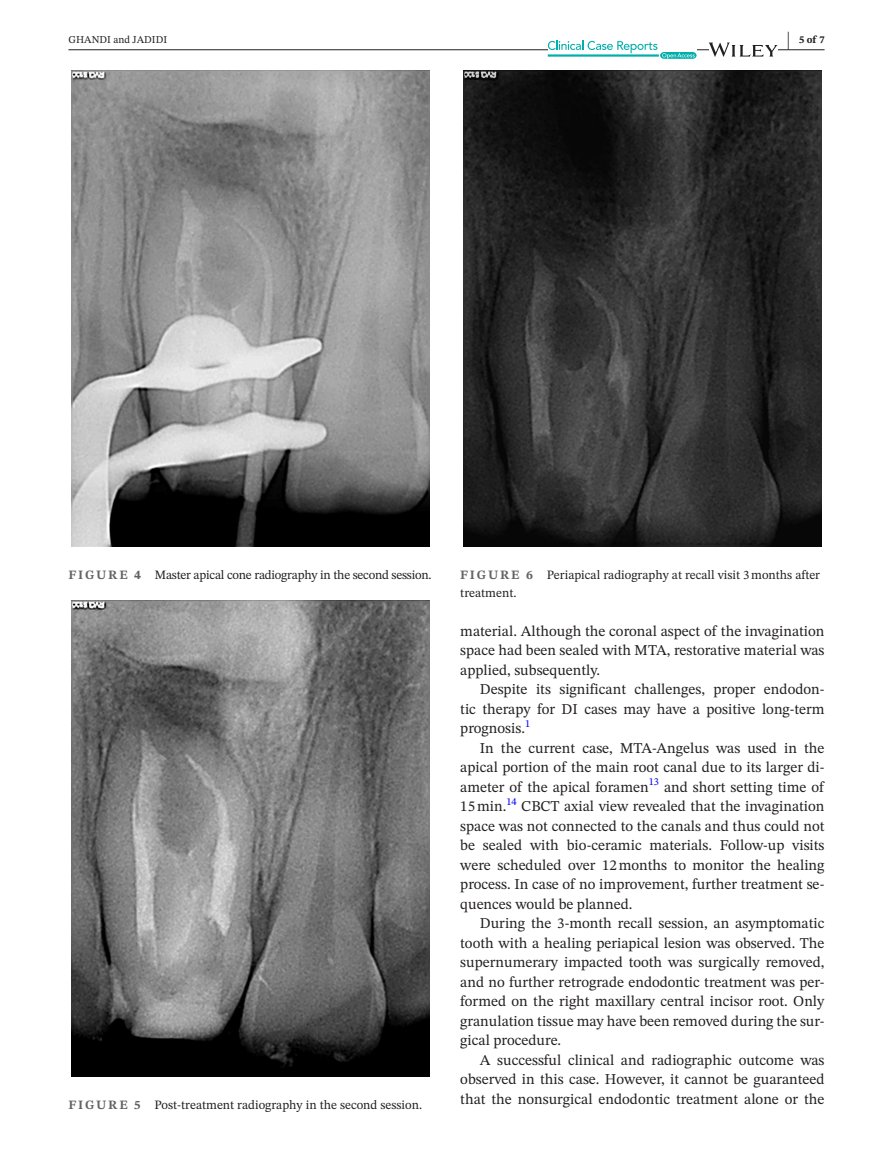
<style>
.page{position:relative;width:893px;height:1174px;background:#fff}
.page>*{position:absolute;margin:0;border:0;box-sizing:border-box;transform-origin:0 0}
.t1{font:700 21px "STIX Two Text";color:#231f20;scale:.42 1}
.t2{font:15px/19.5px "STIX Two Text";color:#231f20;text-align:justify}
.t3{font:12.75px/18px "STIX Two Text";color:#231f20}
.t4{font:12.75px "STIX Two Text";letter-spacing:-.02em;color:#231f20}
.t5{font:10.5px "STIX Two Text";color:#231f20}
.t6{font:10.5px "STIX Two Text";color:#00f}
.t7{font:700 10.5px "STIX Two Text";color:#231f20}
.s1{font-weight:700;color:#636366}
</style>
<div class="page">
<hr style="left:68px;top:49px;width:756px;height:1px;background:#231f20">
<svg style="left:548px;top:41px;width:149px;height:18px"></svg>
<svg style="left:709px;top:43px;width:68px;height:14px"></svg>
<div style="left:68px;top:600px;width:365px;height:476px;background:linear-gradient(to bottom,#fff,#fff)"></div>
<img style="left:72px;top:600px;width:357px;height:476px">
<div style="left:68px;top:70px;width:365px;height:476px;background:linear-gradient(to bottom,#fff,#fff)"></div>
<img style="left:72px;top:70px;width:357px;height:476px">
<img style="left:464px;top:70px;width:357px;height:476px">
<h1 class="t1" style="left:787px;top:24px;width:8px">|</h1>
<p class="t5" style="left:68px;top:32px;width:100px">GHANDI and JADIDI</p>
<p class="t7" style="left:799px;top:32px;width:27px">5 of 7</p>
<p class="t4" style="left:68px;top:565px;width:365px"><span class="s1">F I G U R E 4</span> Master apical cone radiography in the second session.</p>
<p class="t3" style="left:460px;top:565px;width:361px"><span class="s1">FIGURE 6</span> Periapical radiography at recall visit 3months after treatment.</p>
<p class="t3" style="left:68px;top:1095px;width:355px"><span class="s1">FIGURE 5</span> Post-treatment radiography in the second session.</p>
<p class="t2" style="left:460px;top:621px;width:366px">material. Although the coronal aspect of the invagination space had been sealed with MTA, restorative material was applied, subsequently.</p>
<p class="t2" style="left:460px;top:679px;width:366px;text-indent:20px">Despite its significant challenges, proper endodon&shy;tic therapy for DI cases may have a positive long-term prognosis.</p>
<p class="t6" style="left:525px;top:715px;width:7px">1</p>
<p class="t2" style="left:460px;top:738px;width:366px;text-indent:20px">In the current case, MTA-Angelus was used in the apical portion of the main root canal due to its larger di&shy;ameter of the apical foramen</p>
<p class="t6" style="left:649px;top:774px;width:12px">13</p>
<p class="t2" style="left:664px;top:777px;width:161px">and short setting time of</p>
<p class="t6" style="left:506px;top:793px;width:12px">14</p>
<p class="t2" style="left:460px;top:796px;width:366px;text-indent:61px">CBCT axial view revealed that the invagination space was not connected to the canals and thus could not be sealed with bio-ceramic materials. Follow-up visits were scheduled over 12months to monitor the healing process. In case of no improvement, further treatment se&shy;quences would be planned.</p>
<p class="t2" style="left:460px;top:913px;width:366px;text-indent:20px">During the 3-month recall session, an asymptomatic tooth with a healing periapical lesion was observed. The supernumerary impacted tooth was surgically removed, and no further retrograde endodontic treatment was per&shy;formed on the right maxillary central incisor root. Only granulation tissue may have been removed during the sur&shy;gical procedure.</p>
<p class="t2" style="left:460px;top:1050px;width:366px;text-indent:20px">A successful clinical and radiographic outcome was observed in this case. However, it cannot be guaranteed that the nonsurgical endodontic treatment alone or the</p>
<p class="t2" style="left:460px;top:796px;width:48px">15min.</p>
</div>
